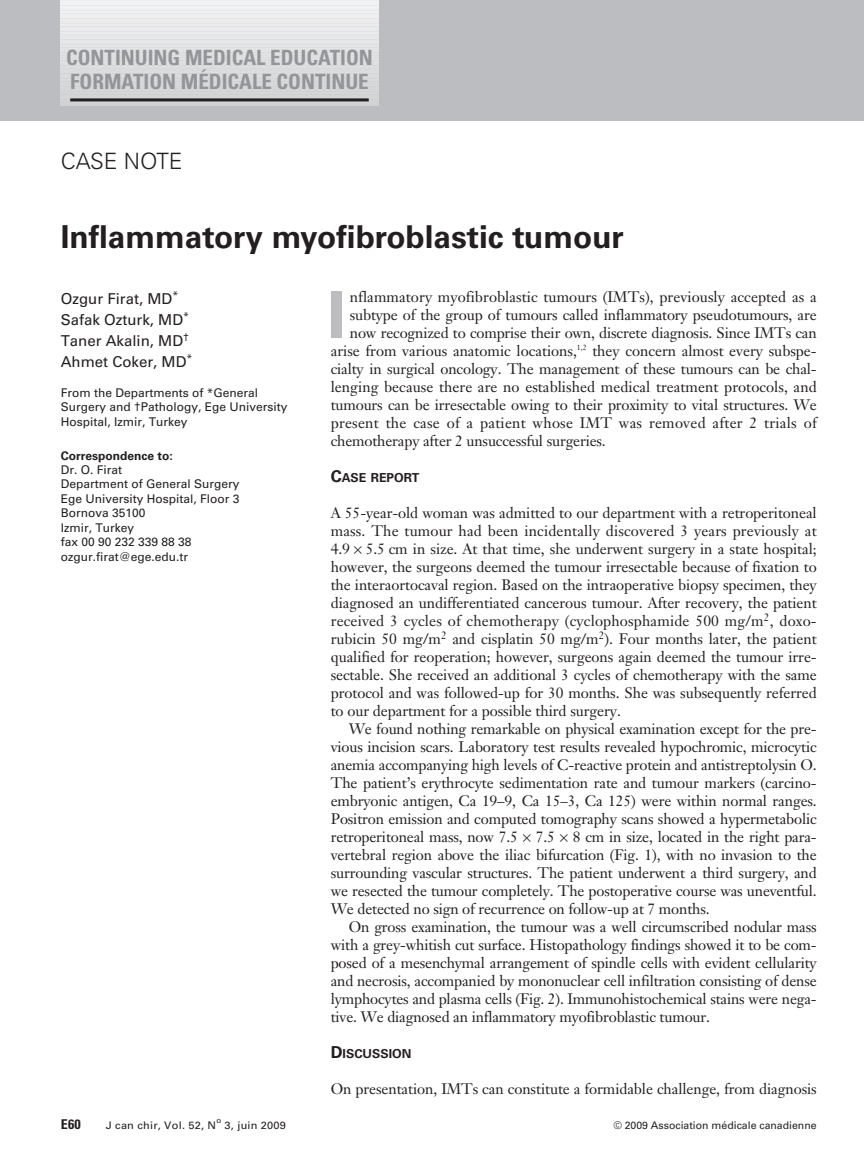
<style>
.page{position:relative;width:864px;height:1175px;background:#fff}
.page>*{position:absolute;margin:0;border:0;box-sizing:border-box;transform-origin:0 0}
.t1{font:700 64.65px "Univers";color:#bcbdc0}
.t2{font:700 31.5px "Univers";color:#231f20}
.t3{font:300 22.5px "Univers";color:#231f20}
.t4{font:700 condensed 21px/24px "Univers";color:#939598}
.t5{font:15px/18px "Janson Text";letter-spacing:-.01em;color:#231f20;text-align:justify}
.t6{font:15px/21px "Univers";color:#231f20}
.t7{font:15px "Janson Text";letter-spacing:.015em;color:#231f20}
.t8{font:700 condensed 13.5px "Univers";color:#231f20;scale:1.05 1}
.t9{font:700 12.3px "Univers";color:#231f20}
.t10{font:12px/14.4px "Univers";color:#231f20}
.t11{font:700 12px "Univers";color:#231f20}
.t12{font:10.5px "Univers";color:#231f20}
.t13{font:10.5px "Univers";color:#231f20;scale:1.05 1}
.t14{font:7.5px "Univers";color:#231f20;scale:1.05 1}
.s1{font-size:16.5px}
</style>
<div class="page">
<div style="left:0;top:0;width:864px;height:120px;background:#bcbdc0"></div>
<div style="left:61px;top:101px;width:317px;height:5px;background:#d2d3d5"></div>
<svg style="left:61px;top:100px;width:317px;height:2px"></svg>
<hr style="left:61px;top:96px;width:317px;height:4px;background:#d4d5d7">
<hr style="left:61px;top:94px;width:317px;height:4px;background:#d4d5d7">
<hr style="left:61px;top:91px;width:317px;height:4px;background:#d5d6d8">
<hr style="left:61px;top:88px;width:317px;height:4px;background:#d6d7d9">
<hr style="left:61px;top:86px;width:317px;height:4px;background:#d7d8da">
<hr style="left:61px;top:83px;width:317px;height:4px;background:#d8d9db">
<hr style="left:61px;top:81px;width:317px;height:4px;background:#d8d9db">
<hr style="left:61px;top:78px;width:317px;height:4px;background:#d9dadc">
<hr style="left:61px;top:75px;width:317px;height:4px;background:#dadbdd">
<hr style="left:61px;top:73px;width:317px;height:4px;background:#dbdcde">
<hr style="left:61px;top:70px;width:317px;height:4px;background:#dcdddf">
<div style="left:61px;top:67px;width:317px;height:5px;background:#dcdddf"></div>
<hr style="left:61px;top:65px;width:317px;height:4px;background:#dddee0">
<hr style="left:61px;top:62px;width:317px;height:4px;background:#dedfe1">
<hr style="left:61px;top:60px;width:317px;height:4px;background:#dfe0e2">
<hr style="left:61px;top:57px;width:317px;height:4px;background:#e0e1e3">
<hr style="left:61px;top:54px;width:317px;height:4px;background:#e1e2e4">
<hr style="left:61px;top:52px;width:317px;height:4px;background:#e1e2e4">
<hr style="left:61px;top:49px;width:317px;height:4px;background:#e2e3e5">
<hr style="left:61px;top:47px;width:317px;height:4px;background:#e3e4e6">
<hr style="left:61px;top:44px;width:317px;height:4px;background:#e4e5e7">
<hr style="left:61px;top:41px;width:317px;height:4px;background:#e5e6e8">
<hr style="left:61px;top:39px;width:317px;height:4px;background:#e6e7e9">
<hr style="left:61px;top:36px;width:317px;height:4px;background:#e7e8e9">
<div style="left:61px;top:33px;width:317px;height:5px;background:#e8e9ea"></div>
<hr style="left:61px;top:31px;width:317px;height:4px;background:#e9eaeb">
<hr style="left:61px;top:28px;width:317px;height:4px;background:#eaebec">
<hr style="left:61px;top:26px;width:317px;height:4px;background:#ebebed">
<hr style="left:61px;top:23px;width:317px;height:4px;background:#ececee">
<div style="left:61px;top:20px;width:317px;height:5px;background:#ededee"></div>
<hr style="left:61px;top:18px;width:317px;height:4px;background:#eeeeef">
<hr style="left:61px;top:15px;width:317px;height:4px;background:#efeff0">
<hr style="left:61px;top:13px;width:317px;height:4px;background:#f0f0f1">
<hr style="left:61px;top:10px;width:317px;height:4px;background:#f0f1f2">
<hr style="left:61px;top:7px;width:317px;height:4px;background:#f1f2f3">
<hr style="left:61px;top:5px;width:317px;height:4px;background:#f2f3f4">
<hr style="left:61px;top:2px;width:317px;height:4px;background:#ecedee">
<hr style="left:61px;top:0;width:317px;height:4px;background:#f4f5f5">
<hr style="left:70px;top:98px;width:299px;height:3px;background:#231f20">
<h3 class="t4" style="left:66px;top:48px;width:308px">CONTINUING MEDICAL EDUCATION<br>FORMATION MÉDICALE CONTINUE</h3>
<h3 class="t3" style="left:61px;top:152px;width:123px">CASE NOTE</h3>
<h2 class="t2" style="left:61px;top:225px;width:565px">Inflammatory myofibroblastic tumour</h2>
<p class="t6" style="left:61px;top:290px;width:133px">Ozgur Firat, MD<sup>*<br></sup>Safak Ozturk, MD<sup>*<br></sup>Taner Akalin, MD<sup>†<br></sup>Ahmet Coker, MD<sup>*</sup></p>
<p class="t10" style="left:61px;top:386px;width:228px">From the Departments of *General<br>Surgery and †Pathology, Ege University<br>Hospital, Izmir, Turkey</p>
<h1 class="t1" style="left:328px;top:291px;width:19px">I</h1>
<p class="t5" style="left:350px;top:289px;width:468px">nflammatory myofibroblastic tumours (IMTs), previously accepted as a</p>
<p class="t5" style="left:350px;top:307px;width:468px">subtype of the group of tumours called inflammatory pseudotumours, are</p>
<p class="t5" style="left:350px;top:325px;width:468px">now recognized to comprise their own, discrete diagnosis. Since IMTs can</p>
<p class="t5" style="left:331px;top:343px;width:487px">arise from various anatomic locations,<sup>1,2</sup> they concern almost every subspe-</p>
<p class="t5" style="left:331px;top:361px;width:488px">cialty in surgical oncology. The management of these tumours can be chal-</p>
<p class="t5" style="left:331px;top:379px;width:488px">lenging because there are no established medical treatment protocols, and</p>
<p class="t5" style="left:331px;top:397px;width:488px">tumours can be irresectable owing to their proximity to vital structures. We</p>
<p class="t7" style="left:331px;top:416px;width:487px">present the case of a patient whose IMT was removed after 2 trials of</p>
<p class="t5" style="left:331px;top:433px;width:277px">chemotherapy after 2 unsuccessful surgeries.</p>
<p class="t9" style="left:331px;top:473px;width:90px"><span class="s1">C</span>ASE REPORT</p>
<p class="t5" style="left:331px;top:505px;width:488px">A 55-year-old woman was admitted to our department with a retroperitoneal mass. The tumour had been incidentally discovered 3 years previously at 4.9 5.5 cm in size. At that time, she underwent surgery in a state hospital; however, the surgeons deemed the tumour irresectable because of fixation to the interaortocaval region. Based on the intraoperative biopsy specimen, they diagnosed an undifferentiated cancerous tumour. After recovery, the patient received 3 cycles of chemotherapy (cyclophosphamide 500 mg/m<sup>2</sup>, doxo&shy;rubicin 50 mg/m<sup>2</sup> and cisplatin 50 mg/m<sup>2</sup>). Four months later, the patient qualified for reoperation; however, surgeons again deemed the tumour irre&shy;sectable. She received an additional 3 cycles of chemotherapy with the same protocol and was followed-up for 30 months. She was subsequently referred to our department for a possible third surgery.</p>
<p class="t5" style="left:331px;top:721px;width:488px;text-indent:18px">We found nothing remarkable on physical examination except for the pre&shy;vious incision scars. Laboratory test results revealed hypochromic, microcytic anemia accompanying high levels of C-reactive protein and antistreptolysin O.<br>The patient’s erythrocyte sedimentation rate and tumour markers (carcino&shy;embryonic antigen, Ca 19–9, Ca 15–3, Ca 125) were within normal ranges.<br>Positron emission and computed tomography scans showed a hypermetabolic retroperitoneal mass, now 7.5 7.5 8 cm in size, located in the right para&shy;vertebral region above the iliac bifurcation (Fig. 1), with no invasion to the surrounding vascular structures. The patient underwent a third surgery, and we resected the tumour completely. The postoperative course was uneventful.<br>We detected no sign of recurrence on follow-up at 7 months.</p>
<p class="t5" style="left:331px;top:919px;width:488px;text-indent:18px">On gross examination, the tumour was a well circumscribed nodular mass with a grey-whitish cut surface. Histopathology findings showed it to be com&shy;posed of a mesenchymal arrangement of spindle cells with evident cellularity and necrosis, accompanied by mononuclear cell infiltration consisting of dense lymphocytes and plasma cells (Fig. 2). Immunohistochemical stains were nega&shy;tive. We diagnosed an inflammatory myofibroblastic tumour.</p>
<p class="t9" style="left:331px;top:1049px;width:82px"><span class="s1">D</span>ISCUSSION</p>
<p class="t5" style="left:331px;top:1081px;width:488px">On presentation, IMTs can constitute a formidable challenge, from diagnosis</p>
<p class="t11" style="left:61px;top:451px;width:113px">Correspondence to:</p>
<p class="t10" style="left:61px;top:464px;width:180px">Dr. O. Firat<br>Department of General Surgery<br>Ege University Hospital, Floor 3<br>Bornova 35100<br>Izmir, Turkey<br>fax 00 90 232 339 88 38 ozgur.firat@ege.edu.tr</p>
<p class="t8" style="left:61px;top:1119px;width:21px">E60</p>
<p class="t13" style="left:106px;top:1121px;width:107px">J can chir, Vol. 52, N</p>
<p class="t14" style="left:216px;top:1118px;width:6px">o</p>
<p class="t13" style="left:225px;top:1121px;width:60px">3, juin 2009</p>
<p class="t12" style="left:613px;top:1121px;width:205px">© 2009 Association médicale canadienne</p>
</div>
